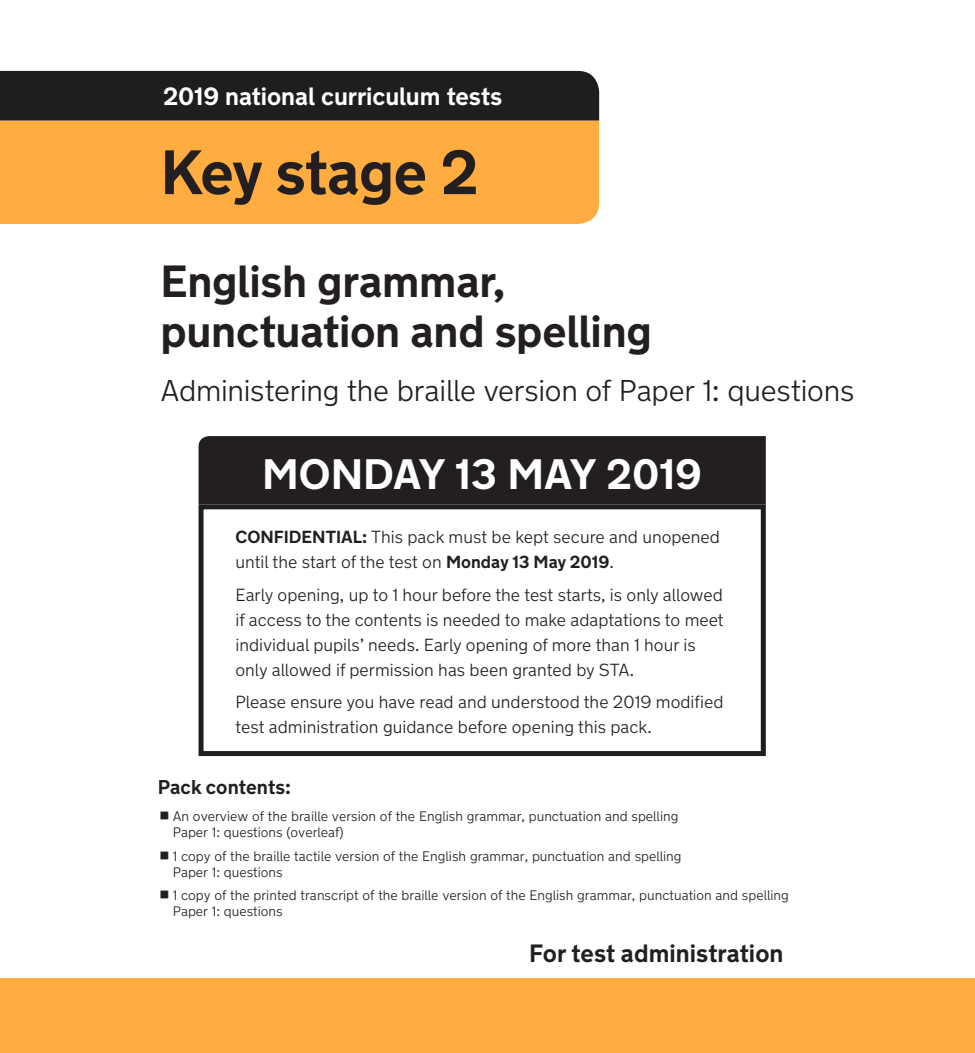
<style>
.page{position:relative;width:975px;height:1053px;background:#fff}
.page>*{position:absolute;margin:0;border:0;box-sizing:border-box;transform-origin:0 0}
.KeyStage{font:700 62.5px "New Transport";letter-spacing:-.015em;color:#231f20}
.Full_Test_Title{font:700 45px/50px "New Transport";letter-spacing:-.01em;color:#231f20}
.CONFIDENTIAL_MATERIA{font:700 42.5px "New Transport";color:#fff}
.Full_Test_Title-2{font:300 30px "New Transport";letter-spacing:-.01em;color:#231f20}
.National_Curriculum{font:700 25px "New Transport";letter-spacing:-.005em;color:#fff}
.For_test_administrat{font:700 25px "New Transport";color:#231f20}
.Test_date{font:700 20px "New Transport";color:#231f20}
.Test_Instruction{font:300 17.5px/25px "New Transport";color:#231f20}
.t1{font:300 13.75px/16.2px "New Transport";color:#231f20}
.s1{font-weight:700}
</style>
<div class="page">
<div style="left:0;top:978px;width:974px;height:74px;background:#ffad40"></div>
<div style="left:0;top:120px;width:599px;height:104px;background:#ffad40"></div>
<div style="left:0;top:71px;width:599px;height:49px;background:#1d1e1f"></div>
<div style="left:198px;top:504px;width:567px;height:252px;border:5px solid #1d1e1f"></div>
<div style="left:198px;top:436px;width:567px;height:68px;background:#231f20"></div>
<p class="National_Curriculum" style="left:163px;top:81px;width:341px">2019 national curriculum tests</p>
<p class="KeyStage" style="left:160px;top:133px;width:320px">Key stage 2</p>
<p class="Full_Test_Title" style="left:160px;top:257px;width:493px">English grammar, punctuation and spelling</p>
<p class="Full_Test_Title-2" style="left:160px;top:372px;width:695px">Administering the braille version of Paper 1: questions</p>
<p class="CONFIDENTIAL_MATERIA" style="left:262px;top:447px;width:441px">MONDAY 13 MAY 2019</p>
<p class="Test_Instruction" style="left:235px;top:524px;width:486px"><span class="s1">CONFIDENTIAL:</span> This pack must be kept secure and unopened until the start of the test on <span class="s1">Monday 13 May 2019</span>.</p>
<p class="Test_Instruction" style="left:235px;top:582px;width:489px">Early opening, up to 1 hour before the test starts, is only allowed if access to the contents is needed to make adaptations to meet individual pupils’ needs. Early opening of more than 1 hour is only allowed if permission has been granted by STA.</p>
<p class="Test_Instruction" style="left:235px;top:689px;width:489px">Please ensure you have read and understood the 2019 modified test administration guidance before opening this pack.</p>
<p class="Test_date" style="left:158px;top:774px;width:135px">Pack contents:</p>
<p class="t1" style="left:173px;top:807px;width:507px">An overview of the braille version of the English grammar, punctuation and spelling<br>Paper 1: questions (overleaf)</p>
<p class="t1" style="left:173px;top:847px;width:510px">1 copy of the braille tactile version of the English grammar, punctuation and spelling<br>Paper 1: questions</p>
<p class="t1" style="left:173px;top:887px;width:617px">1 copy of the printed transcript of the braille version of the English grammar, punctuation and spelling<br>Paper 1: questions</p>
<p class="For_test_administrat" style="left:529px;top:937px;width:256px">For test administration</p>
</div>
